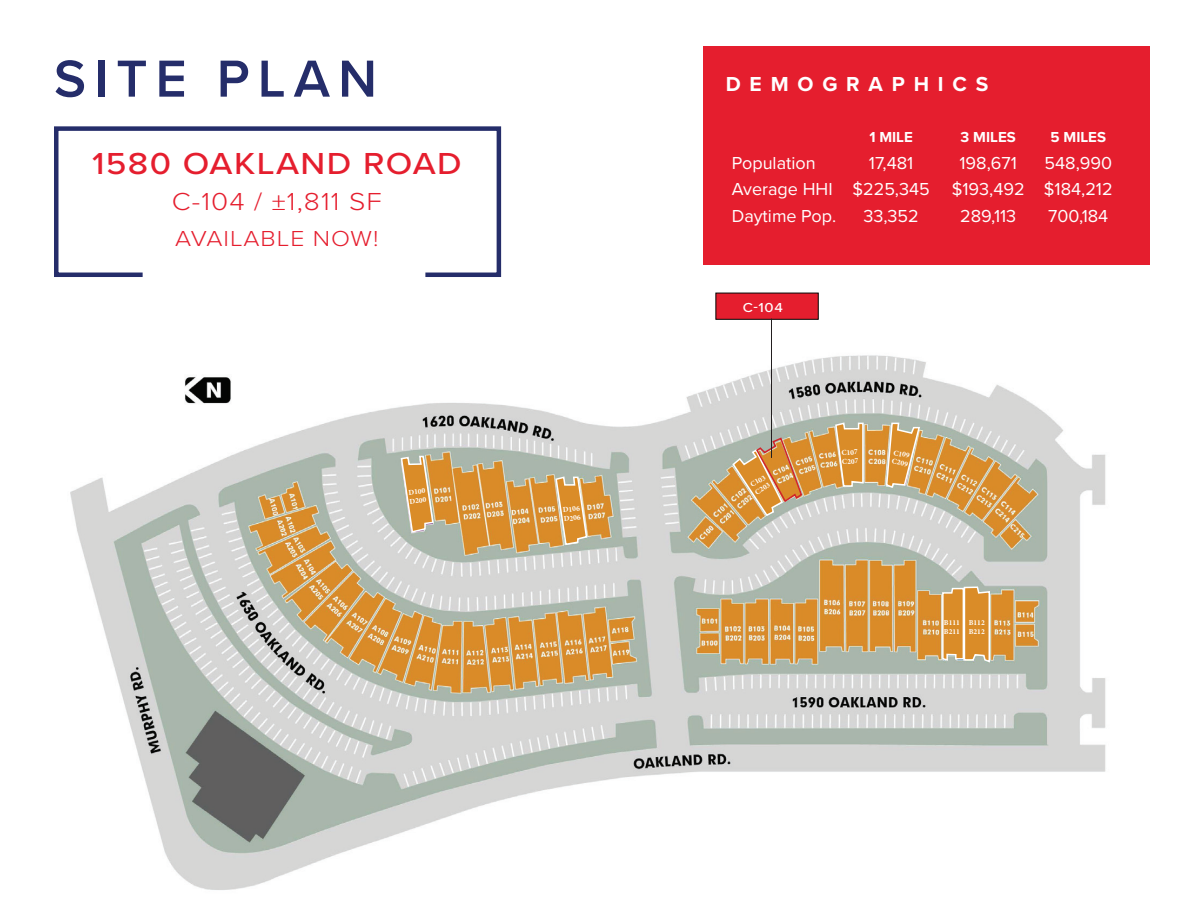
<style>
.page{position:relative;width:1188px;height:918px;background:#fff}
.page>*{position:absolute;margin:0;border:0;box-sizing:border-box;transform-origin:0 0}
.t1{font:600 54px "Proxima Nova";letter-spacing:.15em;color:#252d6a}
.t2{font:500 31.5px "Proxima Nova";letter-spacing:.04em;color:#e51e2e;scale:1.1 1}
.t3{font:300 25.5px "Proxima Nova";letter-spacing:.04em;color:#e51e2e;scale:1.1 1}
.t4{font:300 22.5px "Proxima Nova";letter-spacing:.04em;color:#e51e2e;scale:1.1 1}
.t5{font:700 21px "Proxima Nova";letter-spacing:.42em;color:#fff}
.t6{font:18px/26.2px "Proxima Nova";color:#fff;text-align:justify}
.t7{font:700 15px "Proxima Nova";color:#fff}
.t8{font:500 13.5px "Proxima Nova";color:#fff;scale:1.1 1}
.t9{font:700 7.5px/9px "Minion Pro";color:#fff}
</style>
<div class="page">
<img style="left:70px;top:292px;width:1036px;height:598px">
<svg style="left:400px;top:455px;width:35px;height:79px;background:#d0a76c"></svg>
<svg style="left:554px;top:476px;width:34px;height:70px;background:#d8a45d"></svg>
<svg style="left:834px;top:422px;width:30px;height:66px;background:#daa359"></svg>
<svg style="left:885px;top:422px;width:36px;height:67px;background:#d7a45e"></svg>
<svg style="left:941px;top:586px;width:50px;height:78px;background:#d9a35a"></svg>
<img style="left:731px;top:436px;width:72px;height:81px">
<svg style="left:54px;top:126px;width:448px;height:151px"></svg>
<div style="left:716px;top:293px;width:103px;height:27px;background:#e51e2e;border:1px solid #040503"></div>
<hr style="left:771px;top:319px;width:1px;height:139px;background:#231f20">
<div style="left:703px;top:46px;width:446px;height:219px;background:#e51e2e"></div>
<h1 class="t1" style="left:54px;top:38px;width:325px">SITE PLAN</h1>
<h2 class="t2" style="left:92px;top:140px;width:338px">1580 OAKLAND ROAD</h2>
<h3 class="t3" style="left:172px;top:183px;width:192px">C-104 / ±1,811 SF</h3>
<p class="t4" style="left:175px;top:222px;width:186px">AVAILABLE NOW!</p>
<p class="t9" style="left:408px;top:488px;width:18px;rotate:-6deg">D100<br>D200</p>
<p class="t9" style="left:563px;top:505px;width:18px;rotate:-6deg">D106<br>D206</p>
<p class="t5" style="left:726px;top:68px;width:264px">DEMOGRAPHICS</p>
<p class="t7" style="left:869px;top:126px;width:45px">1 MILE</p>
<p class="t7" style="left:961px;top:126px;width:57px">3 MILES</p>
<p class="t7" style="left:1051px;top:126px;width:57px">5 MILES</p>
<p class="t6" style="left:732px;top:149px;width:382px;text-indent:313px">548,990<br>Average HHI $225,345 $193,492 $184,212<br>Daytime Pop.</p>
<p class="t6" style="left:732px;top:149px;width:85px">Population</p>
<p class="t6" style="left:869px;top:149px;width:46px">17,481</p>
<p class="t6" style="left:960px;top:149px;width:59px">198,671</p>
<p class="t6" style="left:863px;top:202px;width:57px">33,352</p>
<p class="t6" style="left:960px;top:202px;width:58px">289,113</p>
<p class="t6" style="left:1048px;top:202px;width:62px">700,184</p>
<p class="t8" style="left:743px;top:297px;width:38px">C-104</p>
<p class="t9" style="left:749px;top:481px;width:18px;rotate:-30deg">C103<br>C203</p>
<p class="t9" style="left:841px;top:448px;width:18px;rotate:-4deg">C107<br>C207</p>
<p class="t9" style="left:895px;top:448px;width:18px;rotate:12deg">C109<br>C209</p>
<p class="t9" style="left:944px;top:618px;width:18px">B111<br>B211</p>
<p class="t9" style="left:969px;top:618px;width:18px">B112<br>B212</p>
</div>
